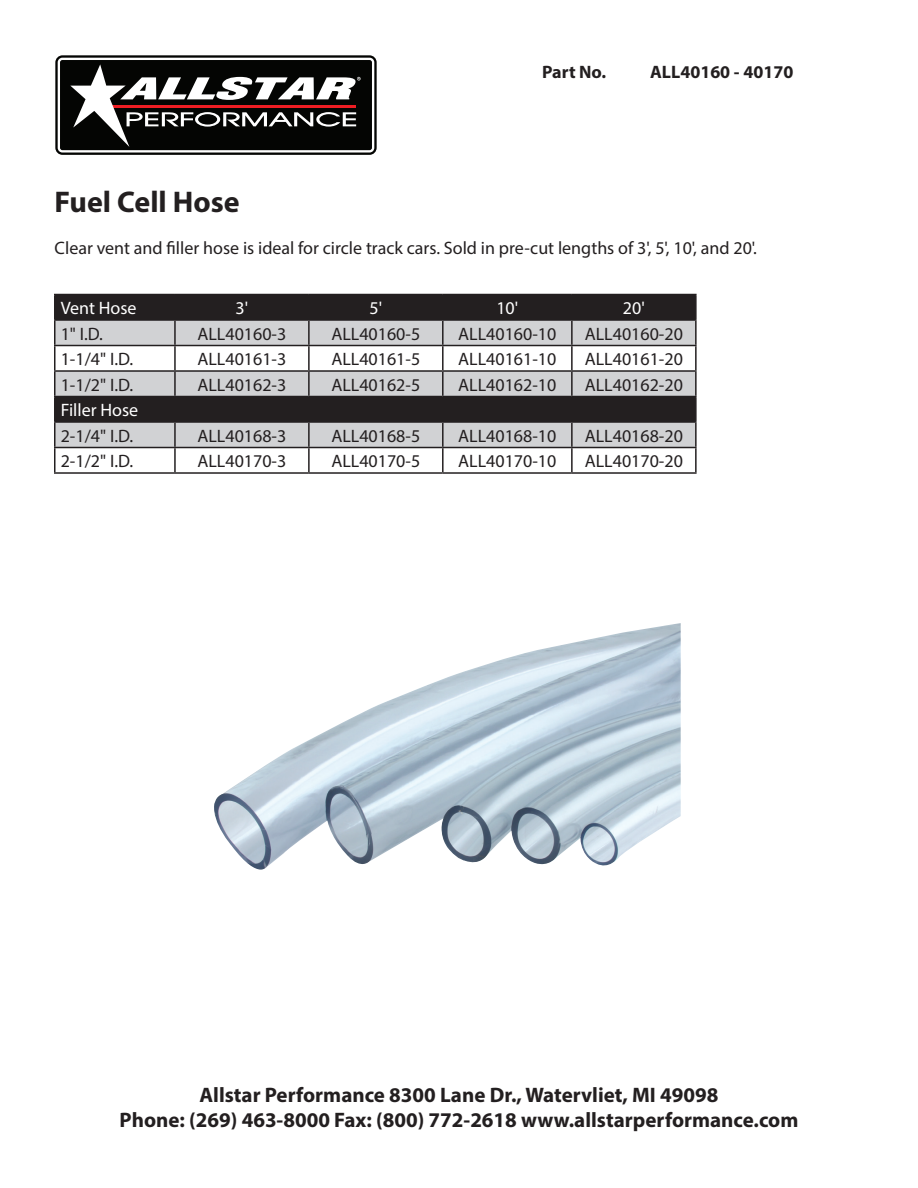
<style>
.page{position:relative;width:918px;height:1188px;background:#fff}
.page>*{position:absolute;margin:0;border:0;box-sizing:border-box;transform-origin:0 0}
.t1{font:700 30px "Myriad Pro";color:#231f20}
.t2{font:700 21px/25.2px "Myriad Pro";color:#231f20;text-align:center}
.t3{font:18px "Myriad Pro";color:#231f20}
.t4{font:18px "Myriad Pro";color:#fff}
.t5{font:700 18px "Myriad Pro";color:#231f20}
</style>
<div class="page">
<svg style="left:55px;top:55px;width:322px;height:100px"></svg>
<svg style="left:58px;top:58px;width:316px;height:95px"></svg>
<div style="left:60px;top:60px;width:312px;height:90px;background:#040503;border-radius:2px"></div>
<svg style="left:70px;top:64px;width:291px;height:83px"></svg>
<div style="left:56px;top:295px;width:639px;height:24px;background:#231f20"></div>
<svg style="left:56px;top:321px;width:639px;height:126px;fill:#d1d2d4"></svg>
<hr style="left:54px;top:294px;width:121px;height:1px;background:#231f20">
<hr style="left:54px;top:295px;width:2px;height:24px;background:#231f20">
<hr style="left:175px;top:294px;width:134px;height:1px;background:#231f20">
<hr style="left:174px;top:295px;width:2px;height:24px;background:#231f20">
<hr style="left:309px;top:294px;width:134px;height:1px;background:#231f20">
<hr style="left:308px;top:295px;width:2px;height:24px;background:#231f20">
<hr style="left:443px;top:294px;width:129px;height:1px;background:#231f20">
<hr style="left:442px;top:295px;width:2px;height:24px;background:#231f20">
<hr style="left:572px;top:294px;width:125px;height:1px;background:#231f20">
<hr style="left:571px;top:295px;width:2px;height:24px;background:#231f20">
<hr style="left:695px;top:295px;width:2px;height:24px;background:#231f20">
<hr style="left:54px;top:319px;width:121px;height:2px;background:#231f20">
<hr style="left:54px;top:321px;width:2px;height:24px;background:#231f20">
<hr style="left:175px;top:319px;width:134px;height:2px;background:#231f20">
<hr style="left:174px;top:321px;width:2px;height:24px;background:#231f20">
<hr style="left:309px;top:319px;width:134px;height:2px;background:#231f20">
<hr style="left:308px;top:321px;width:2px;height:24px;background:#231f20">
<hr style="left:443px;top:319px;width:129px;height:2px;background:#231f20">
<hr style="left:442px;top:321px;width:2px;height:24px;background:#231f20">
<hr style="left:572px;top:319px;width:125px;height:2px;background:#231f20">
<hr style="left:571px;top:321px;width:2px;height:24px;background:#231f20">
<hr style="left:695px;top:321px;width:2px;height:24px;background:#231f20">
<hr style="left:54px;top:345px;width:121px;height:1px;background:#231f20">
<hr style="left:54px;top:346px;width:2px;height:24px;background:#231f20">
<hr style="left:175px;top:345px;width:134px;height:1px;background:#231f20">
<hr style="left:174px;top:346px;width:2px;height:24px;background:#231f20">
<hr style="left:309px;top:345px;width:134px;height:1px;background:#231f20">
<hr style="left:308px;top:346px;width:2px;height:24px;background:#231f20">
<hr style="left:443px;top:345px;width:129px;height:1px;background:#231f20">
<hr style="left:442px;top:346px;width:2px;height:24px;background:#231f20">
<hr style="left:572px;top:345px;width:125px;height:1px;background:#231f20">
<hr style="left:571px;top:346px;width:2px;height:24px;background:#231f20">
<hr style="left:695px;top:346px;width:2px;height:24px;background:#231f20">
<hr style="left:54px;top:370px;width:121px;height:2px;background:#231f20">
<hr style="left:54px;top:372px;width:2px;height:24px;background:#231f20">
<hr style="left:175px;top:370px;width:134px;height:2px;background:#231f20">
<hr style="left:174px;top:372px;width:2px;height:24px;background:#231f20">
<hr style="left:309px;top:370px;width:134px;height:2px;background:#231f20">
<hr style="left:308px;top:372px;width:2px;height:24px;background:#231f20">
<hr style="left:443px;top:370px;width:129px;height:2px;background:#231f20">
<hr style="left:442px;top:372px;width:2px;height:24px;background:#231f20">
<hr style="left:572px;top:370px;width:125px;height:2px;background:#231f20">
<hr style="left:571px;top:372px;width:2px;height:24px;background:#231f20">
<hr style="left:695px;top:372px;width:2px;height:24px;background:#231f20">
<hr style="left:54px;top:396px;width:121px;height:1px;background:#231f20">
<hr style="left:54px;top:397px;width:2px;height:24px;background:#231f20">
<hr style="left:175px;top:396px;width:134px;height:1px;background:#231f20">
<hr style="left:174px;top:397px;width:2px;height:24px;background:#231f20">
<hr style="left:309px;top:396px;width:134px;height:1px;background:#231f20">
<hr style="left:308px;top:397px;width:2px;height:24px;background:#231f20">
<hr style="left:443px;top:396px;width:129px;height:1px;background:#231f20">
<hr style="left:442px;top:397px;width:2px;height:24px;background:#231f20">
<hr style="left:572px;top:396px;width:125px;height:1px;background:#231f20">
<hr style="left:571px;top:397px;width:2px;height:24px;background:#231f20">
<hr style="left:695px;top:397px;width:2px;height:24px;background:#231f20">
<hr style="left:54px;top:421px;width:121px;height:2px;background:#231f20">
<hr style="left:54px;top:423px;width:2px;height:24px;background:#231f20">
<hr style="left:175px;top:421px;width:134px;height:2px;background:#231f20">
<hr style="left:174px;top:423px;width:2px;height:24px;background:#231f20">
<hr style="left:309px;top:421px;width:134px;height:2px;background:#231f20">
<hr style="left:308px;top:423px;width:2px;height:24px;background:#231f20">
<hr style="left:443px;top:421px;width:129px;height:2px;background:#231f20">
<hr style="left:442px;top:423px;width:2px;height:24px;background:#231f20">
<hr style="left:572px;top:421px;width:125px;height:2px;background:#231f20">
<hr style="left:571px;top:423px;width:2px;height:24px;background:#231f20">
<hr style="left:695px;top:423px;width:2px;height:24px;background:#231f20">
<hr style="left:54px;top:447px;width:121px;height:1px;background:#231f20">
<hr style="left:54px;top:448px;width:2px;height:24px;background:#231f20">
<hr style="left:175px;top:447px;width:134px;height:1px;background:#231f20">
<hr style="left:174px;top:448px;width:2px;height:24px;background:#231f20">
<hr style="left:309px;top:447px;width:134px;height:1px;background:#231f20">
<hr style="left:308px;top:448px;width:2px;height:24px;background:#231f20">
<hr style="left:443px;top:447px;width:129px;height:1px;background:#231f20">
<hr style="left:442px;top:448px;width:2px;height:24px;background:#231f20">
<hr style="left:572px;top:447px;width:125px;height:1px;background:#231f20">
<hr style="left:571px;top:448px;width:2px;height:24px;background:#231f20">
<hr style="left:695px;top:448px;width:2px;height:24px;background:#231f20">
<hr style="left:54px;top:472px;width:121px;height:2px;background:#231f20">
<hr style="left:175px;top:472px;width:134px;height:2px;background:#231f20">
<hr style="left:309px;top:472px;width:134px;height:2px;background:#231f20">
<hr style="left:443px;top:472px;width:129px;height:2px;background:#231f20">
<hr style="left:572px;top:472px;width:125px;height:2px;background:#231f20">
<img style="left:214px;top:623px;width:467px;height:247px">
<p class="t5" style="left:542px;top:60px;width:65px">Part No.</p>
<p class="t5" style="left:650px;top:60px;width:145px">ALL40160 - 40170</p>
<p class="t1" style="left:55px;top:182px;width:187px">Fuel Cell Hose</p>
<p class="t3" style="left:55px;top:237px;width:704px">Clear vent and filler hose is ideal for circle track cars. Sold in pre-cut lengths of 3', 5', 10', and 20'.</p>
<p class="t4" style="left:61px;top:297px;width:77px">Vent Hose</p>
<p class="t4" style="left:236px;top:297px;width:14px">3'</p>
<p class="t4" style="left:370px;top:297px;width:14px">5'</p>
<p class="t4" style="left:496px;top:297px;width:23px">10'</p>
<p class="t4" style="left:623px;top:297px;width:23px">20'</p>
<p class="t3" style="left:61px;top:322px;width:44px">1" I.D.</p>
<p class="t3" style="left:197px;top:322px;width:90px">ALL40160-3</p>
<p class="t3" style="left:331px;top:322px;width:90px">ALL40160-5</p>
<p class="t3" style="left:458px;top:322px;width:100px">ALL40160-10</p>
<p class="t3" style="left:585px;top:322px;width:100px">ALL40160-20</p>
<p class="t3" style="left:61px;top:348px;width:74px">1-1/4" I.D.</p>
<p class="t3" style="left:197px;top:348px;width:90px">ALL40161-3</p>
<p class="t3" style="left:331px;top:348px;width:90px">ALL40161-5</p>
<p class="t3" style="left:458px;top:348px;width:100px">ALL40161-10</p>
<p class="t3" style="left:585px;top:348px;width:100px">ALL40161-20</p>
<p class="t3" style="left:61px;top:373px;width:74px">1-1/2" I.D.</p>
<p class="t3" style="left:197px;top:373px;width:90px">ALL40162-3</p>
<p class="t3" style="left:331px;top:373px;width:90px">ALL40162-5</p>
<p class="t3" style="left:458px;top:373px;width:100px">ALL40162-10</p>
<p class="t3" style="left:585px;top:373px;width:100px">ALL40162-20</p>
<p class="t4" style="left:61px;top:399px;width:79px">Filler Hose</p>
<p class="t3" style="left:61px;top:424px;width:74px">2-1/4" I.D.</p>
<p class="t3" style="left:197px;top:424px;width:90px">ALL40168-3</p>
<p class="t3" style="left:331px;top:424px;width:90px">ALL40168-5</p>
<p class="t3" style="left:458px;top:424px;width:100px">ALL40168-10</p>
<p class="t3" style="left:585px;top:424px;width:100px">ALL40168-20</p>
<p class="t3" style="left:61px;top:450px;width:74px">2-1/2" I.D.</p>
<p class="t3" style="left:197px;top:450px;width:90px">ALL40170-3</p>
<p class="t3" style="left:331px;top:450px;width:90px">ALL40170-5</p>
<p class="t3" style="left:458px;top:450px;width:100px">ALL40170-10</p>
<p class="t3" style="left:585px;top:450px;width:100px">ALL40170-20</p>
<p class="t2" style="left:120px;top:1081px;width:680px">Allstar Performance 8300 Lane Dr., Watervliet, MI 49098<br>Phone: (269) 463-8000 Fax: (800) 772-2618 www.allstarperformance.com</p>
</div>
